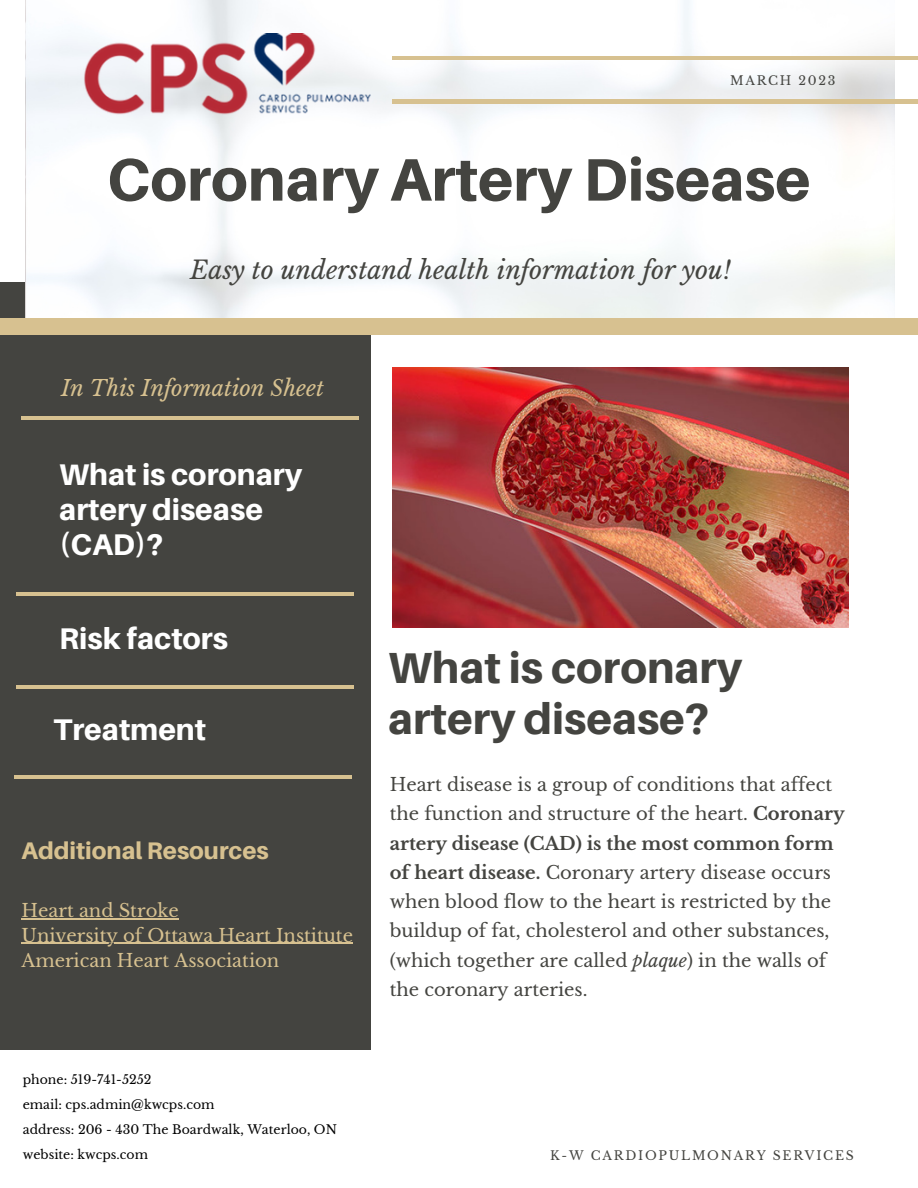
<style>
.page{position:relative;width:918px;height:1188px;background:#fff}
.page>*{position:absolute;margin:0;border:0;box-sizing:border-box;transform-origin:0 0}
.t1{font:800 60px "Aileron";color:#444440}
.t2{font:800 43.65px/50.8px "Aileron";color:#444440}
.t3{font:800 30px/34.8px "Aileron";color:#fff}
.t4{font:italic 24.9px "Libre Baskerville";color:#444440}
.t5{font:800 24px "Aileron";color:#d7c190}
.t6{font:italic 21.75px "Libre Baskerville";color:#d7c190}
.t7{font:18px/29.2px "Libre Baskerville";color:#444440}
.t8{font:18px/24.8px "Libre Baskerville";color:#d7c190}
.t9{font:12.45px/24.9px "Libre Baskerville";color:#000}
.t10{font:12.45px "Libre Baskerville";letter-spacing:.14em;color:#444440}
.s1{font-weight:700}
.s2{font-style:italic}
</style>
<div class="page">
<div style="left:0;top:282px;width:370px;height:768px;background:#444440"></div>
<hr style="left:16px;top:592px;width:337px;height:4px;background:#d7c190">
<hr style="left:16px;top:686px;width:337px;height:3px;background:#d7c190">
<hr style="left:15px;top:775px;width:337px;height:4px;background:#d7c190">
<hr style="left:22px;top:417px;width:337px;height:3px;background:#d7c190">
<img style="left:25px;top:0;width:870px;height:318px">
<hr style="left:392px;top:100px;width:526px;height:3px;background:#d7c190">
<hr style="left:392px;top:56px;width:526px;height:4px;background:#d7c190">
<div style="left:0;top:318px;width:918px;height:16px;background:#d7c190"></div>
<img style="left:392px;top:368px;width:456px;height:259px">
<img style="left:83px;top:33px;width:288px;height:84px">
<hr style="left:22px;top:918px;width:157px;height:1px;background:#d7c190">
<hr style="left:22px;top:943px;width:331px;height:1px;background:#d7c190">
<p class="t10" style="left:730px;top:73px;width:107px">MARCH 2023</p>
<h1 class="t1" style="left:107px;top:142px;width:705px">Coronary Artery Disease</h1>
<h3 class="t4" style="left:190px;top:255px;width:542px">Easy to understand health information for you!</h3>
<p class="t6" style="left:61px;top:375px;width:264px">In This Information Sheet</p>
<h3 class="t3" style="left:59px;top:457px;width:245px">What is coronary artery disease (CAD)?</h3>
<h3 class="t3" style="left:59px;top:620px;width:170px">Risk factors</h3>
<h3 class="t3" style="left:54px;top:712px;width:154px">Treatment</h3>
<h3 class="t5" style="left:22px;top:835px;width:249px">Additional Resources</h3>
<p class="t8" style="left:22px;top:898px;width:333px">Heart and Stroke<br>University of Ottawa Heart Institute<br>American Heart Association</p>
<p class="t9" style="left:23px;top:1067px;width:316px">phone: 519-741-5252<br>email: cps.admin@kwcps.com<br>address: 206 - 430 The Boardwalk, Waterloo, ON website: kwcps.com</p>
<h2 class="t2" style="left:388px;top:642px;width:355px">What is coronary artery disease?</h2>
<p class="t7" style="left:390px;top:770px;width:456px">Heart disease is a group of conditions that affect the function and structure of the heart. <span class="s1">Coronary artery disease (CAD) is the most common form of heart disease.</span> Coronary artery disease occurs when blood flow to the heart is restricted by the buildup of fat, cholesterol and other substances, (which together are called <span class="s2">plaque</span>) in the walls of the coronary arteries.</p>
<p class="t10" style="left:550px;top:1148px;width:305px">K-W CARDIOPULMONARY SERVICES</p>
</div>
